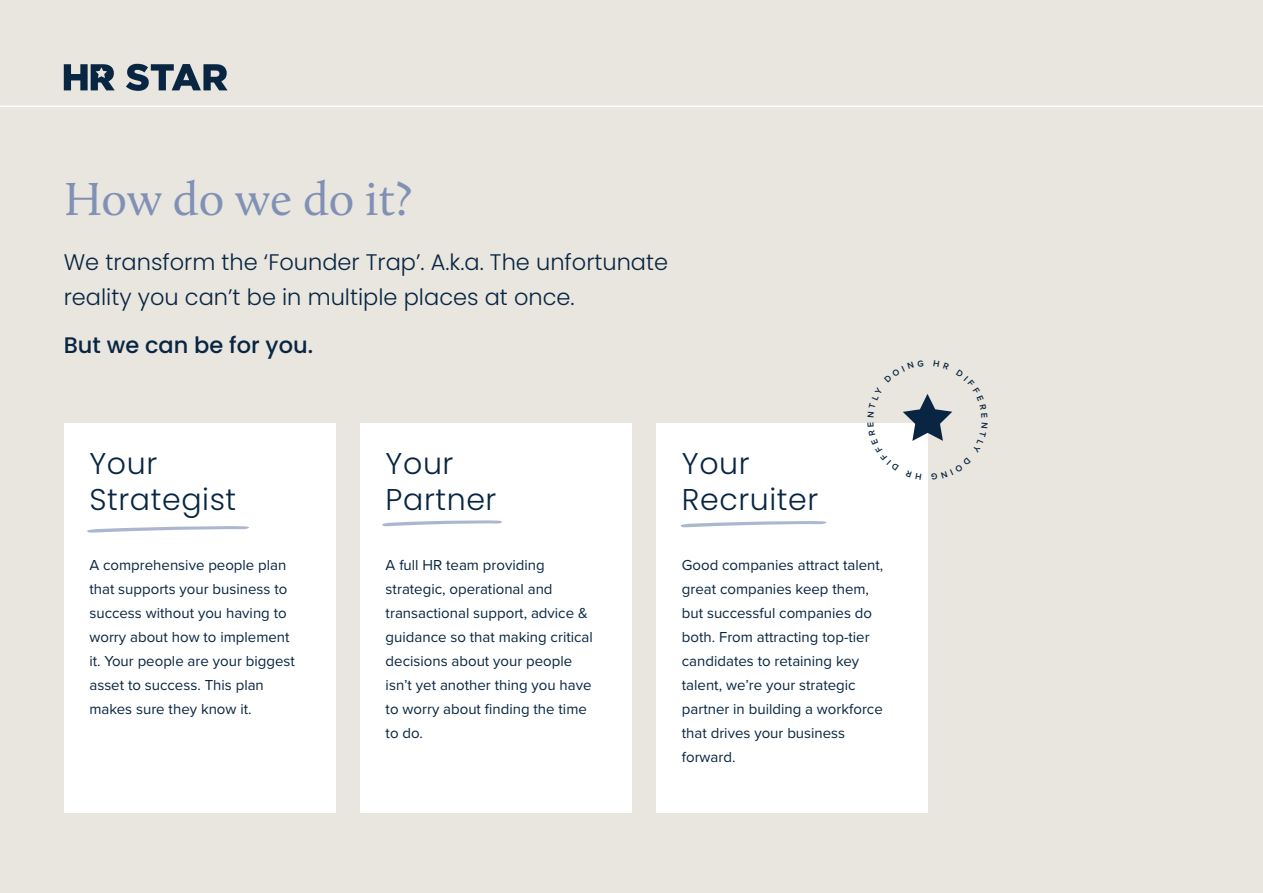
<style>
.page{position:relative;width:1263px;height:893px;background:#e9e5df}
.page>*{position:absolute;margin:0;border:0;box-sizing:border-box;transform-origin:0 0}
.t1{font:48px "Calluna";color:#8091b5}
.t2{font:300 30px "Poppins";letter-spacing:.02em;color:#082541}
.t3{font:300 22.5px/34.5px "Poppins";color:#082541}
.t4{font:500 22.5px "Poppins";color:#082541}
.t5{font:15px/24px "Proxima Nova";color:#082541}
</style>
<div class="page">
<div style="left:64px;top:423px;width:271px;height:390px;background:#fff"></div>
<div style="left:360px;top:423px;width:271px;height:390px;background:#fff"></div>
<div style="left:656px;top:423px;width:272px;height:390px;background:#fff"></div>
<svg style="left:64px;top:64px;width:51px;height:26px"></svg>
<svg style="left:126px;top:64px;width:102px;height:27px"></svg>
<hr style="left:0;top:106px;width:1263px;height:1px;background:#fff">
<svg style="left:87px;top:526px;width:162px;height:7px"></svg>
<svg style="left:680px;top:521px;width:147px;height:7px"></svg>
<svg style="left:382px;top:520px;width:120px;height:7px"></svg>
<svg style="left:903px;top:394px;width:50px;height:47px"></svg>
<p class="t1" style="left:64px;top:169px;width:350px">How do we do it?</p>
<p class="t3" style="left:64px;top:245px;width:606px">We transform the ‘Founder Trap’. A.k.a. The unfortunate reality you can’t be in multiple places at once.</p>
<p class="t4" style="left:64px;top:332px;width:251px">But we can be for you.</p>
<p class="t2" style="left:89px;top:446px;width:69px">Your</p>
<p class="t2" style="left:89px;top:482px;width:148px">Strategist</p>
<p class="t5" style="left:89px;top:553px;width:198px">A comprehensive people plan</p>
<p class="t5" style="left:89px;top:577px;width:199px">that supports your business to</p>
<p class="t5" style="left:89px;top:601px;width:199px">success without you having to</p>
<p class="t5" style="left:89px;top:625px;width:207px">worry about how to implement it. Your people are your biggest asset to success. This plan makes sure they know it.</p>
<p class="t2" style="left:386px;top:446px;width:69px">Your</p>
<p class="t2" style="left:386px;top:482px;width:112px">Partner</p>
<p class="t5" style="left:386px;top:553px;width:161px">A full HR team providing</p>
<p class="t5" style="left:386px;top:577px;width:168px">strategic, operational and</p>
<p class="t5" style="left:386px;top:601px;width:209px">transactional support, advice &amp; guidance so that making critical decisions about your people isn’t yet another thing you have to worry about finding the time to do.</p>
<p class="t2" style="left:682px;top:446px;width:69px">Your</p>
<p class="t2" style="left:682px;top:482px;width:138px">Recruiter</p>
<p class="t5" style="left:682px;top:553px;width:203px">Good companies attract talent, great companies keep them, but successful companies do both. From attracting top-tier candidates to retaining key talent, we’re your strategic partner in building a workforce that drives your business forward.</p>
</div>
